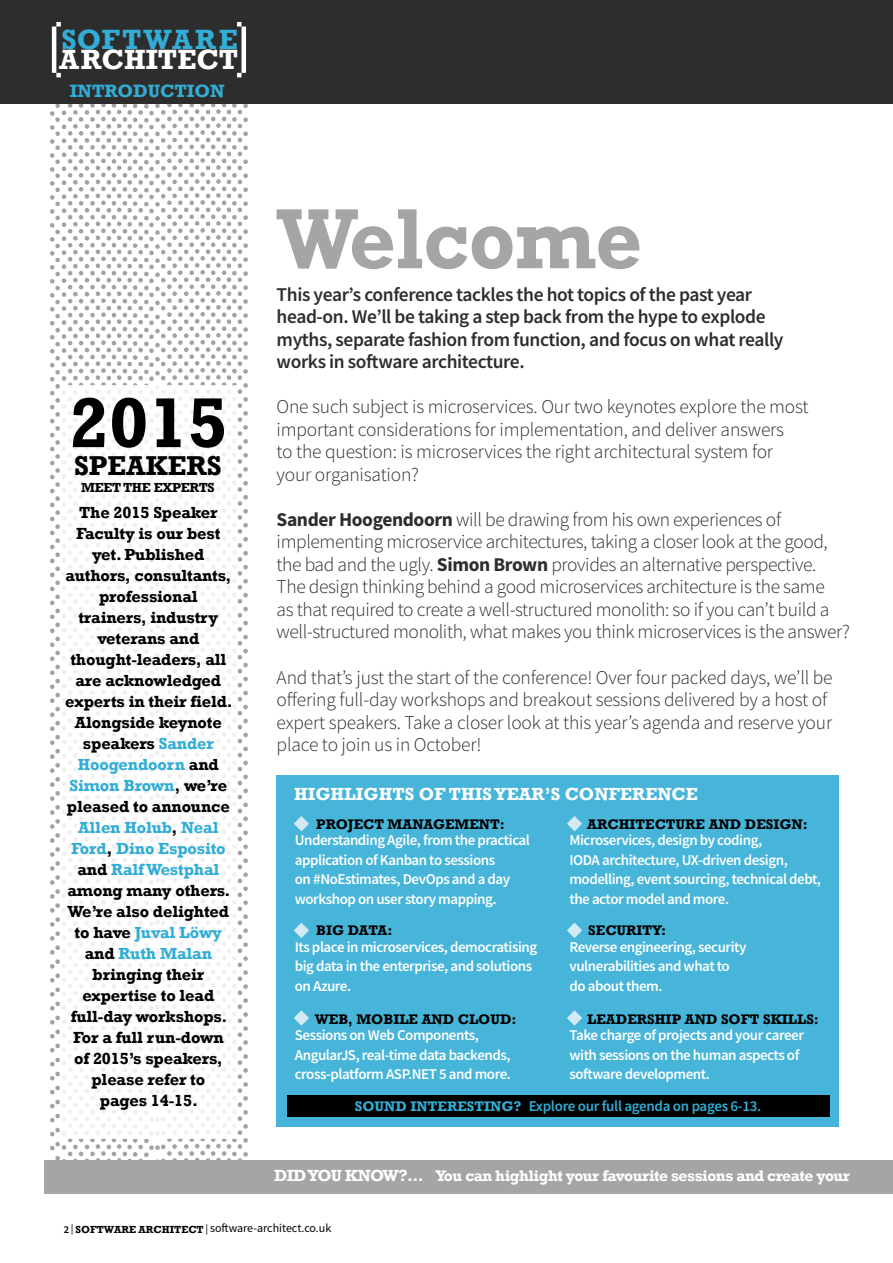
<style>
.page{position:relative;width:893px;height:1263px;background:#fff}
.page>*{position:absolute;margin:0;border:0;box-sizing:border-box;transform-origin:0 0}
.t1{font:700 86.7px "Rockwell";color:#a6a5a5;scale:.95 1}
.t2{font:700 71.7px "Rockwell";color:#000}
.t3{font:700 28.65px "Rockwell";color:#fff}
.t4{font:700 28.65px "Rockwell";letter-spacing:.07em;color:#32add5}
.t5{font:700 28.05px "Rockwell";color:#000}
.t6{font:300 19.5px/22.5px "Source Sans Pro";letter-spacing:-.02em;color:#2d2d2d}
.t7{font:600 19.5px/22.5px "Source Sans Pro";letter-spacing:-.02em;color:#2d2d2d}
.t8{font:700 18.3px "Rockwell";color:#32add5}
.t9{font:700 18px "Rockwell";color:#fff}
.t10{font:700 16.5px/21px "Rockwell";letter-spacing:-.01em;color:#000;text-align:center}
.t11{font:700 16.5px "Rockwell";color:#fff}
.t12{font:700 15.75px "Rockwell";color:#fff}
.t13{font:600 15px/19.5px "Source Sans Pro";letter-spacing:-.03em;color:#fff}
.t14{font:600 15px "Source Sans Pro";letter-spacing:-.02em;color:#32add5}
.t15{font:700 14.25px "Rockwell";color:#000}
.t16{font:700 13.5px "Rockwell";letter-spacing:-.02em;color:#000}
.t17{font:12px "Source Sans Pro";color:#000}
.s1{color:#32add5}
.s2{color:#000101}
.s3{font-weight:700}
.s4{font-family:"Rockwell";font-weight:700;font-size:14.25px}
.s5{font-size:16.5px}
.s6{font-weight:600;font-size:10.5px}
.s7{font-family:"Myriad Pro";font-stretch:condensed;font-size:10.5px}
.s8{font-family:"Rockwell";font-weight:700;font-size:10.5px}
</style>
<div class="page">
<div style="left:276px;top:775px;width:563px;height:352px;background:#46b5d9"></div>
<div style="left:45px;top:1160px;width:848px;height:33px;background:#a6a5a5"></div>
<div style="left:0;top:0;width:893px;height:104px;background:#2d2d2d"></div>
<hr style="left:242px;top:27px;width:4px;height:46px;background:#fff">
<svg style="left:237px;top:22px;width:5px;height:5px"></svg>
<hr style="left:52px;top:27px;width:4px;height:46px;background:#fff">
<svg style="left:50px;top:33px;width:198px;height:1127px"></svg>
<svg style="left:56px;top:22px;width:5px;height:5px"></svg>
<svg style="left:294px;top:816px;width:15px;height:15px"></svg>
<svg style="left:567px;top:816px;width:15px;height:15px"></svg>
<svg style="left:294px;top:923px;width:15px;height:15px"></svg>
<svg style="left:567px;top:923px;width:15px;height:15px"></svg>
<svg style="left:294px;top:1010px;width:15px;height:16px"></svg>
<svg style="left:567px;top:1010px;width:15px;height:16px"></svg>
<div style="left:287px;top:1095px;width:542px;height:22px;background:#000"></div>
<h3 class="t4" style="left:61px;top:22px;width:178px">software</h3>
<h3 class="t3" style="left:59px;top:42px;width:181px">architect</h3>
<p class="t8" style="left:70px;top:79px;width:157px">introduction</p>
<h2 class="t2" style="left:69px;top:380px;width:160px">2015</h2>
<h3 class="t5" style="left:74px;top:449px;width:20px">SPEAKERS</h3>
<p class="t16" style="left:81px;top:479px;width:135px">Meet the experts</p>
<p class="t10" style="left:65px;top:502px;width:169px">The 2015 Speaker<br>Faculty is our best yet. Published authors, consultants, professional trainers, industry veterans and thought-leaders, all are acknowledged experts in their field.<br>Alongside keynote speakers <span class="s1">Sander<br>Hoogendoorn</span> and<br><span class="s1">Simon Brown</span>, we’re pleased to announce<br><span class="s1">Allen Holub</span>, <span class="s1">Neal<br>Ford</span>, <span class="s1">Dino Esposito </span><span class="s2">and</span> <span class="s1">Ralf Westphal </span>among many others.<br>We’re also delighted to have <span class="s1">Juval Löwy </span>and <span class="s1">Ruth Malan </span>bringing their expertise to lead full-day workshops.<br>For a full run-down of 2015’s speakers, please refer to<br>pages 14-15.</p>
<h1 class="t1" style="left:277px;top:187px;width:386px">Welcome</h1>
<p class="t7" style="left:277px;top:283px;width:508px">This year’s conference tackles the hot topics of the past year head-on. We’ll be taking a step back from the hype to explode myths, separate fashion from function, and focus on what really works in software architecture.</p>
<p class="t6" style="left:277px;top:396px;width:533px">One such subject is microservices. Our two keynotes explore the most important considerations for implementation, and deliver answers<br>to the question: is microservices the right architectural system for your organisation?</p>
<p class="t6" style="left:277px;top:508px;width:575px"><span class="s3">Sander Hoogendoorn</span> will be drawing from his own experiences of implementing microservice architectures, taking a closer look at the good, the bad and the ugly. <span class="s3">Simon Brown</span> provides an alternative perspective.<br>The design thinking behind a good microservices architecture is the same<br>as that required to create a well-structured monolith: so if you can’t build a well-structured monolith, what makes you think microservices is the answer?</p>
<p class="t6" style="left:277px;top:666px;width:558px">And that’s just the start of the conference! Over four packed days, we’ll be offering full-day workshops and breakout sessions delivered by a host of expert speakers. Take a closer look at this year’s agenda and reserve your place to join us in October!</p>
<p class="t9" style="left:294px;top:783px;width:405px">Highlights of this year’s conference</p>
<p class="t15" style="left:316px;top:815px;width:190px">Project management:</p>
<p class="t13" style="left:295px;top:830px;width:237px">U nderstanding Agile, from the practical application of Kanban to sessions<br>on #NoEstimates, DevOps and a day workshop on user story mapping.</p>
<p class="t15" style="left:316px;top:922px;width:78px">Big Data:</p>
<p class="t13" style="left:295px;top:937px;width:244px">Its place in microservices, democratising big data in the enterprise, and solutions on Azure.</p>
<p class="t15" style="left:315px;top:1010px;width:203px">Web, mobile and cloud:</p>
<p class="t13" style="left:295px;top:1025px;width:218px">Sessions on Web Components,<br>AngularJS, real-time data backends, cross-platform ASP.NET 5 and more.</p>
<p class="t15" style="left:587px;top:815px;width:222px">Architecture and design:</p>
<p class="t13" style="left:569px;top:830px;width:253px">Microservices, design by coding,<br>IODA architecture, UX-driven design, modelling, event sourcing, technical debt, the actor model and more.</p>
<p class="t15" style="left:588px;top:922px;width:79px">Security:</p>
<p class="t13" style="left:569px;top:937px;width:179px">Reverse engineering, security vulnerabilities and what to do about them.</p>
<p class="t15" style="left:587px;top:1010px;width:233px">Leadership and soft skills:</p>
<p class="t13" style="left:569px;top:1025px;width:236px">Take charge of projects and your career with sessions on the human aspects of software development.</p>
<p class="t14" style="left:355px;top:1096px;width:408px"><span class="s4">Sound interesting?</span> Explore our full agenda on pages 6-13.</p>
<p class="t11" style="left:274px;top:1166px;width:12px">DID</p>
<p class="t11" style="left:308px;top:1166px;width:13px">YOU</p>
<p class="t11" style="left:345px;top:1166px;width:15px">KNOW</p>
<p class="t12" style="left:398px;top:1166px;width:453px"><span class="s5">?...</span> You can highlight your favourite sessions and create your</p>
<p class="t17" style="left:64px;top:1221px;width:269px"><span class="s6">2</span> <span class="s7">|</span> <span class="s8">software architect</span> <span class="s7">|</span> software-architect.co.uk</p>
</div>
